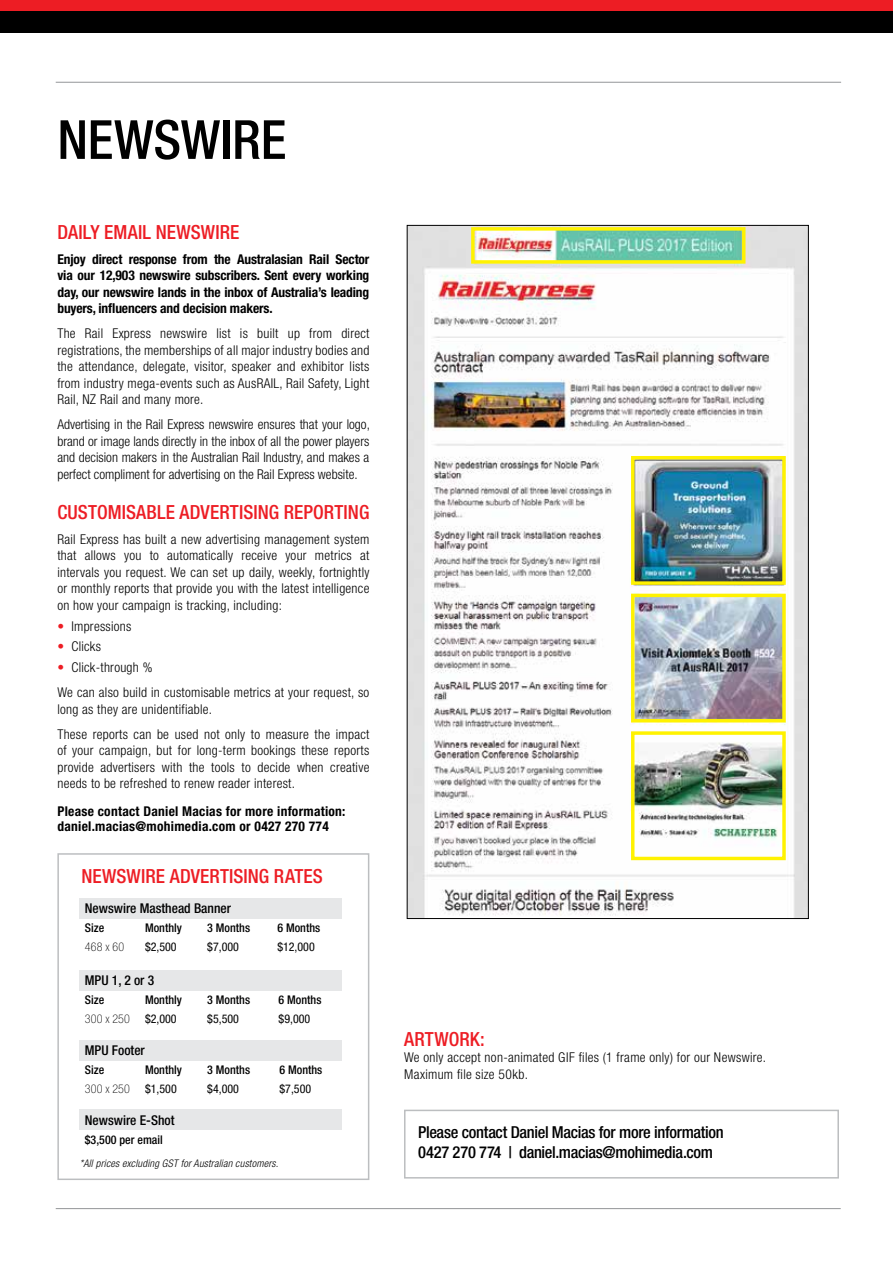
<style>
.page{position:relative;width:893px;height:1263px;background:#fff}
.page>*{position:absolute;margin:0;border:0;box-sizing:border-box;transform-origin:0 0}
.t1{font:500 condensed 54px "Helvetica Neue LT Std";letter-spacing:-.005em;color:#000}
.t2{font:500 condensed 19.5px "Helvetica Neue LT Std";letter-spacing:.005em;color:#ed1d24}
.t3{font:500 condensed 16.5px/19.8px "Helvetica Neue LT Std";letter-spacing:-.02em;color:#000}
.t4{font:300 condensed 13.5px/16.5px "Helvetica Neue LT Std";letter-spacing:.02em;color:#000;text-align:justify}
.t5{font:700 condensed 13.5px/16.5px "Helvetica Neue LT Std";letter-spacing:.02em;color:#000;text-align:justify}
.t6{font:500 condensed 13.5px "Helvetica Neue LT Std";color:#000}
.t7{font:500 condensed 12px "Helvetica Neue LT Std";color:#000}
.t8{font:condensed 12px "Helvetica Neue LT Std";color:#000}
.t9{font:100 condensed 12px "Helvetica Neue LT Std";letter-spacing:.01em;color:#000}
.t10{font:italic 300 condensed 10.5px "Helvetica Neue LT Std";letter-spacing:.02em;color:#000}
.s1{color:#ed1d24}
</style>
<div class="page">
<div style="left:404px;top:1110px;width:435px;height:68px;border:2px solid #bcbec0"></div>
<div style="left:57px;top:853px;width:312px;height:327px;border:2px solid #bcbec0"></div>
<hr style="left:56px;top:1208px;width:785px;height:1px;background:#939598">
<hr style="left:56px;top:82px;width:785px;height:1px;background:#939598">
<div style="left:0;top:11px;width:893px;height:21px;background:#000"></div>
<div style="left:0;top:0;width:893px;height:11px;background:#ed1d24"></div>
<div style="left:80px;top:898px;width:262px;height:21px;background:#e6e7e8"></div>
<div style="left:80px;top:970px;width:262px;height:20px;background:#e6e7e8"></div>
<div style="left:80px;top:1040px;width:262px;height:20px;background:#e6e7e8"></div>
<div style="left:80px;top:1110px;width:262px;height:20px;background:#e6e7e8"></div>
<img style="left:409px;top:227px;width:398px;height:690px">
<div style="left:471px;top:227px;width:274px;height:37px;border:3px solid #fff200"></div>
<div style="left:631px;top:456px;width:155px;height:129px;border:3px solid #fff200"></div>
<div style="left:631px;top:594px;width:155px;height:128px;border:3px solid #fff200"></div>
<div style="left:631px;top:731px;width:155px;height:129px;border:3px solid #fff200"></div>
<h1 class="t1" style="left:57px;top:108px;width:230px">NEWSWIRE</h1>
<h2 class="t2" style="left:57px;top:220px;width:184px">DAILY EMAIL NEWSWIRE</h2>
<p class="t5" style="left:57px;top:251px;width:313px">Enjoy direct response from the Australasian Rail Sector via our 12,903 newswire subscribers. Sent every working day, our newswire lands in the inbox of Australia’s leading buyers, influencers and decision makers.</p>
<p class="t4" style="left:57px;top:325px;width:313px">The Rail Express newswire list is built up from direct registrations, the memberships of all major industry bodies and the attendance, delegate, visitor, speaker and exhibitor lists from industry mega-events such as AusRAIL, Rail Safety, Light Rail, NZ Rail and many more.</p>
<p class="t4" style="left:57px;top:416px;width:314px">Advertising in the Rail Express newswire ensures that your logo, brand or image lands directly in the inbox of all the power players and decision makers in the Australian Rail Industry, and makes a perfect compliment for advertising on the Rail Express website.</p>
<h2 class="t2" style="left:57px;top:500px;width:313px">CUSTOMISABLE ADVERTISING REPORTING</h2>
<p class="t4" style="left:57px;top:531px;width:313px">Rail Express has built a new advertising management system that allows you to automatically receive your metrics at intervals you request. We can set up daily, weekly, fortnightly or monthly reports that provide you with the latest intelligence on how your campaign is tracking, including:</p>
<p class="t4" style="left:57px;top:617px;width:75px"><span class="s1">•</span> Impressions</p>
<p class="t4" style="left:57px;top:638px;width:45px"><span class="s1">•</span> Clicks</p>
<p class="t4" style="left:57px;top:655px;width:313px;line-height:25px"><span class="s1">•</span> Click-through %<br>We can also build in customisable metrics at your request, so</p>
<p class="t4" style="left:57px;top:696px;width:313px;line-height:25px">long as they are unidentifiable.<br>These reports can be used not only to measure the impact</p>
<p class="t4" style="left:57px;top:742px;width:313px">of your campaign, but for long-term bookings these reports provide advertisers with the tools to decide when creative needs to be refreshed to renew reader interest.</p>
<p class="t5" style="left:57px;top:803px;width:290px;line-height:15px">Please contact Daniel Macias for more information: daniel.macias@mohimedia.com or 0427 270 774</p>
<h2 class="t2" style="left:81px;top:865px;width:243px">NEWSWIRE ADVERTISING RATES</h2>
<p class="t6" style="left:85px;top:901px;width:148px">Newswire Masthead Banner</p>
<p class="t7" style="left:85px;top:921px;width:21px">Size</p>
<p class="t7" style="left:145px;top:921px;width:38px">Monthly</p>
<p class="t7" style="left:207px;top:921px;width:44px">3 Months</p>
<p class="t7" style="left:277px;top:921px;width:44px">6 Months</p>
<p class="t9" style="left:85px;top:940px;width:41px">468 x 60</p>
<p class="t8" style="left:145px;top:940px;width:33px">$2,500</p>
<p class="t8" style="left:207px;top:940px;width:33px">$7,000</p>
<p class="t8" style="left:277px;top:940px;width:39px">$12,000</p>
<p class="t6" style="left:85px;top:972px;width:71px">MPU 1, 2 or 3</p>
<p class="t7" style="left:85px;top:993px;width:21px">Size</p>
<p class="t7" style="left:145px;top:993px;width:38px">Monthly</p>
<p class="t7" style="left:207px;top:993px;width:44px">3 Months</p>
<p class="t7" style="left:279px;top:993px;width:44px">6 Months</p>
<p class="t9" style="left:85px;top:1012px;width:46px">300 x 250</p>
<p class="t8" style="left:145px;top:1012px;width:33px">$2,000</p>
<p class="t8" style="left:207px;top:1012px;width:33px">$5,500</p>
<p class="t8" style="left:279px;top:1012px;width:33px">$9,000</p>
<p class="t6" style="left:85px;top:1042px;width:61px">MPU Footer</p>
<p class="t7" style="left:85px;top:1063px;width:21px">Size</p>
<p class="t7" style="left:145px;top:1063px;width:38px">Monthly</p>
<p class="t7" style="left:207px;top:1063px;width:44px">3 Months</p>
<p class="t7" style="left:279px;top:1063px;width:44px">6 Months</p>
<p class="t9" style="left:85px;top:1082px;width:46px">300 x 250</p>
<p class="t8" style="left:145px;top:1082px;width:33px">$1,500</p>
<p class="t8" style="left:207px;top:1082px;width:33px">$4,000</p>
<p class="t8" style="left:279px;top:1082px;width:33px">$7,500</p>
<p class="t6" style="left:85px;top:1112px;width:91px">Newswire E-Shot</p>
<p class="t7" style="left:85px;top:1132px;width:79px">$3,500 per email</p>
<p class="t10" style="left:80px;top:1157px;width:200px">*All prices excluding GST for Australian customers.</p>
<h2 class="t2" style="left:404px;top:1027px;width:82px">ARTWORK:</h2>
<p class="t4" style="left:404px;top:1049px;width:363px">We only accept non-animated GIF files (1 frame only) for our Newswire.<br>Maximum file size 50kb.</p>
<p class="t3" style="left:418px;top:1122px;width:307px">Please contact Daniel Macias for more information<br>0427 270 774 | daniel.macias@mohimedia.com</p>
</div>
